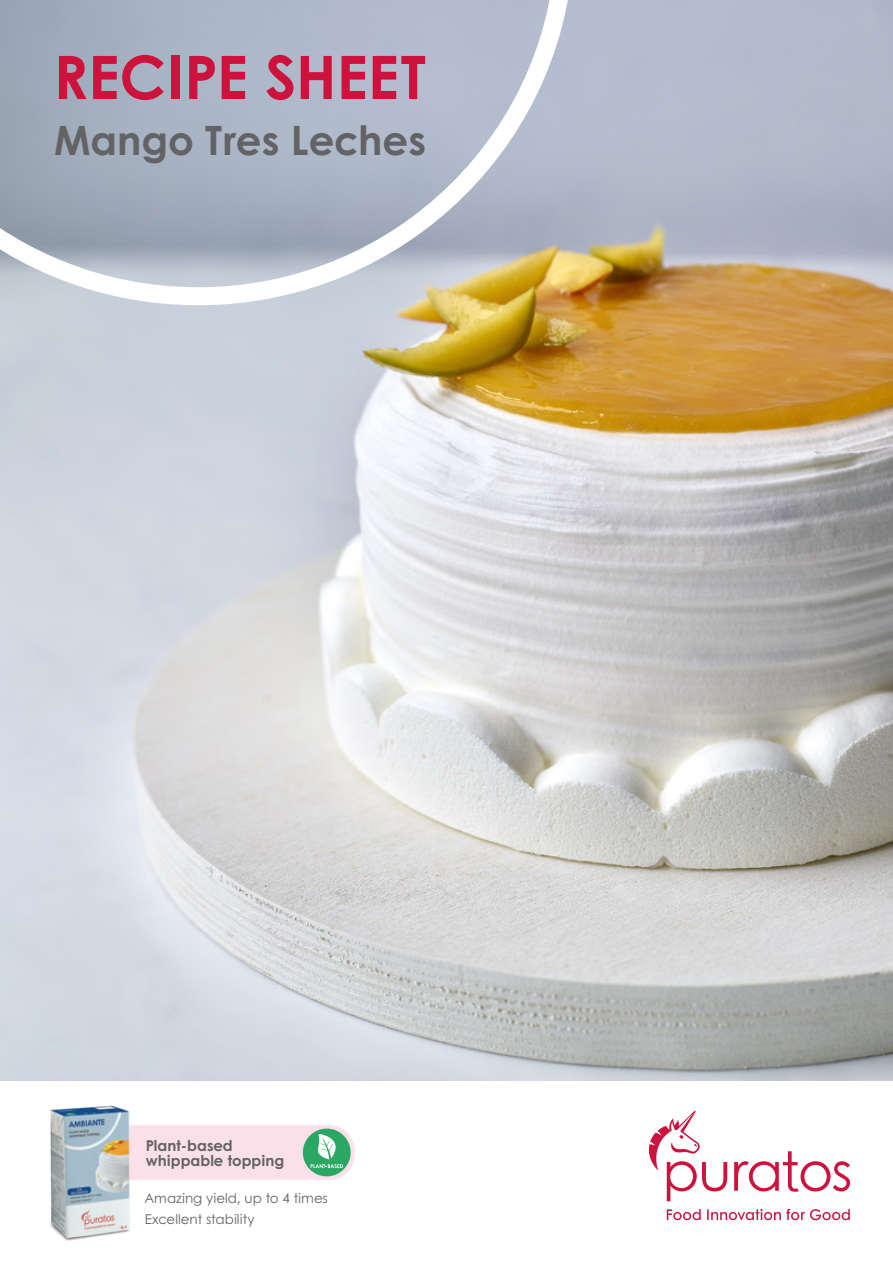
<style>
.page{position:relative;width:893px;height:1263px;background:#fff}
.page>*{position:absolute;margin:0;border:0;box-sizing:border-box;transform-origin:0 0}
.t1{font:700 60px "Century Gothic";color:#cd123d}
.t2{font:700 40.5px "Century Gothic";color:#636366}
.t3{font:700 15px/15px "Century Gothic";color:#636366}
.t4{font:13.5px "Century Gothic";color:#636366}
</style>
<div class="page">
<img style="left:0;top:0;width:893px;height:1080px">
<svg style="left:0;top:0;width:574px;height:305px;background:#b1bac4"></svg>
<svg style="left:649px;top:1110px;width:78px;height:91px"></svg>
<svg style="left:667px;top:1209px;width:183px;height:11px"></svg>
<svg style="left:734px;top:1151px;width:116px;height:41px"></svg>
<div style="left:92px;top:1125px;width:263px;height:55px;background:#fbe0ea;border-radius:26px"></div>
<img style="left:50px;top:1105px;width:80px;height:136px">
<div style="left:303px;top:1128px;width:48px;height:48px;background:#2aa762;border-radius:50%"></div>
<svg style="left:311px;top:1134px;width:33px;height:34px"></svg>
<p class="t1" style="left:54px;top:37px;width:373px">RECIPE SHEET</p>
<p class="t2" style="left:54px;top:113px;width:374px">Mango Tres Leches</p>
<p class="t3" style="left:146px;top:1137px;width:140px">Plant-based whippable topping</p>
<p class="t4" style="left:145px;top:1189px;width:184px">Amazing yield, up to 4 times</p>
<p class="t4" style="left:145px;top:1210px;width:111px">Excellent stability</p>
</div>
